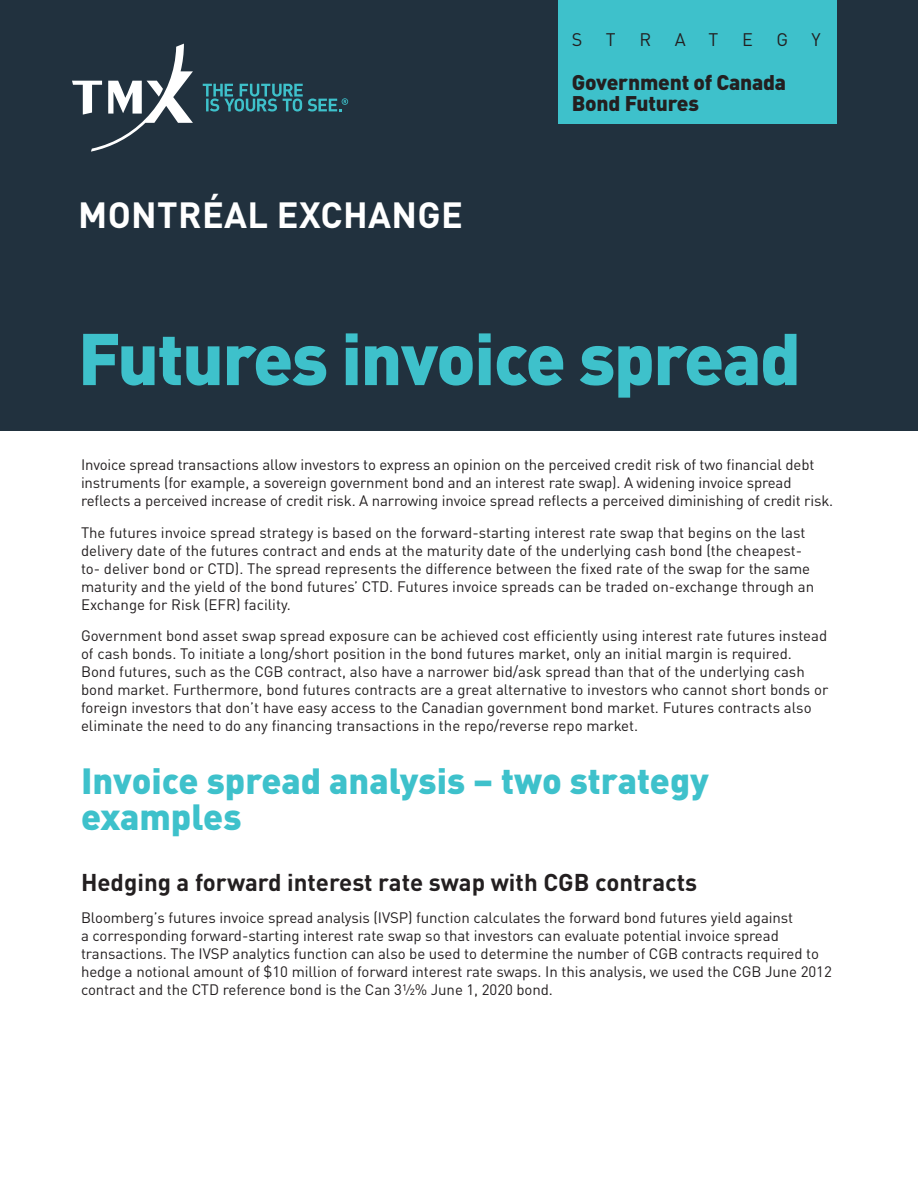
<style>
.page{position:relative;width:918px;height:1188px;background:#fff}
.page>*{position:absolute;margin:0;border:0;box-sizing:border-box;transform-origin:0 0}
.t1{font:900 72px "DIN Pro";letter-spacing:-.02em;color:#3ec1cb}
.Pages_-_Title{font:900 36px/36px "DIN Pro";color:#3ec1cb}
.t2{font:700 36px "DIN Pro";letter-spacing:.01em;color:#fff}
.Pages_-_Subtitle_Niv{font:700 24px "DIN Pro";color:#231f20}
.t3{font:900 21px/21px "DIN Pro";letter-spacing:-.01em;color:#231f20}
.t4{font:18px "DIN Pro";color:#231f20}
.Pages_-_Text{font:15px/18px "DIN Pro";letter-spacing:-.005em;color:#231f20}
</style>
<div class="page">
<div style="left:0;top:0;width:918px;height:431px;background:#21313e"></div>
<div style="left:559px;top:0;width:278px;height:123px;background:#3ec1cb"></div>
<svg style="left:72px;top:44px;width:121px;height:108px"></svg>
<svg style="left:203px;top:84px;width:145px;height:28px"></svg>
<p class="t4" style="left:572px;top:26px;width:12px">S</p>
<p class="t4" style="left:606px;top:26px;width:11px">T</p>
<p class="t4" style="left:639px;top:26px;width:13px">R</p>
<p class="t4" style="left:675px;top:26px;width:12px">A</p>
<p class="t4" style="left:708px;top:26px;width:11px">T</p>
<p class="t4" style="left:742px;top:26px;width:12px">E</p>
<p class="t4" style="left:777px;top:26px;width:13px">G</p>
<p class="t4" style="left:812px;top:26px;width:11px">Y</p>
<p class="t2" style="left:78px;top:186px;width:386px">MONTRÉAL EXCHANGE</p>
<p class="t3" style="left:572px;top:71px;width:216px">Government of Canada<br>Bond Futures</p>
<p class="t1" style="left:78px;top:301px;width:724px">Futures invoice spread</p>
<p class="Pages_-_Text" style="left:81px;top:455px;width:754px">Invoice spread transactions allow investors to express an opinion on the perceived credit risk of two financial debt instruments (for example, a sovereign government bond and an interest rate swap). A widening invoice spread reflects a perceived increase of credit risk. A narrowing invoice spread reflects a perceived diminishing of credit risk.</p>
<p class="Pages_-_Text" style="left:81px;top:523px;width:735px">The futures invoice spread strategy is based on the forward-starting interest rate swap that begins on the last delivery date of the futures contract and ends at the maturity date of the underlying cash bond (the cheapest&shy;to- deliver bond or CTD). The spread represents the difference between the fixed rate of the swap for the same maturity and the yield of the bond futures’ CTD. Futures invoice spreads can be traded on-exchange through an Exchange for Risk (EFR) facility.</p>
<p class="Pages_-_Text" style="left:81px;top:626px;width:749px">Government bond asset swap spread exposure can be achieved cost efficiently using interest rate futures instead of cash bonds. To initiate a long/short position in the bond futures market, only an initial margin is required.<br>Bond futures, such as the CGB contract, also have a narrower bid/ask spread than that of the underlying cash bond market. Furthermore, bond futures contracts are a great alternative to investors who cannot short bonds or foreign investors that don’t have easy access to the Canadian government bond market. Futures contracts also eliminate the need to do any financing transactions in the repo/reverse repo market.</p>
<p class="Pages_-_Title" style="left:81px;top:761px;width:630px">Invoice spread analysis – two strategy examples</p>
<p class="Pages_-_Subtitle_Niv" style="left:81px;top:864px;width:618px">Hedging a forward interest rate swap with CGB contracts</p>
<p class="Pages_-_Text" style="left:81px;top:907px;width:752px">Bloomberg’s futures invoice spread analysis (IVSP) function calculates the forward bond futures yield against<br>a corresponding forward-starting interest rate swap so that investors can evaluate potential invoice spread transactions. The IVSP analytics function can also be used to determine the number of CGB contracts required to hedge a notional amount of $10 million of forward interest rate swaps. In this analysis, we used the CGB June 2012 contract and the CTD reference bond is the Can 3½% June 1, 2020 bond.</p>
</div>
